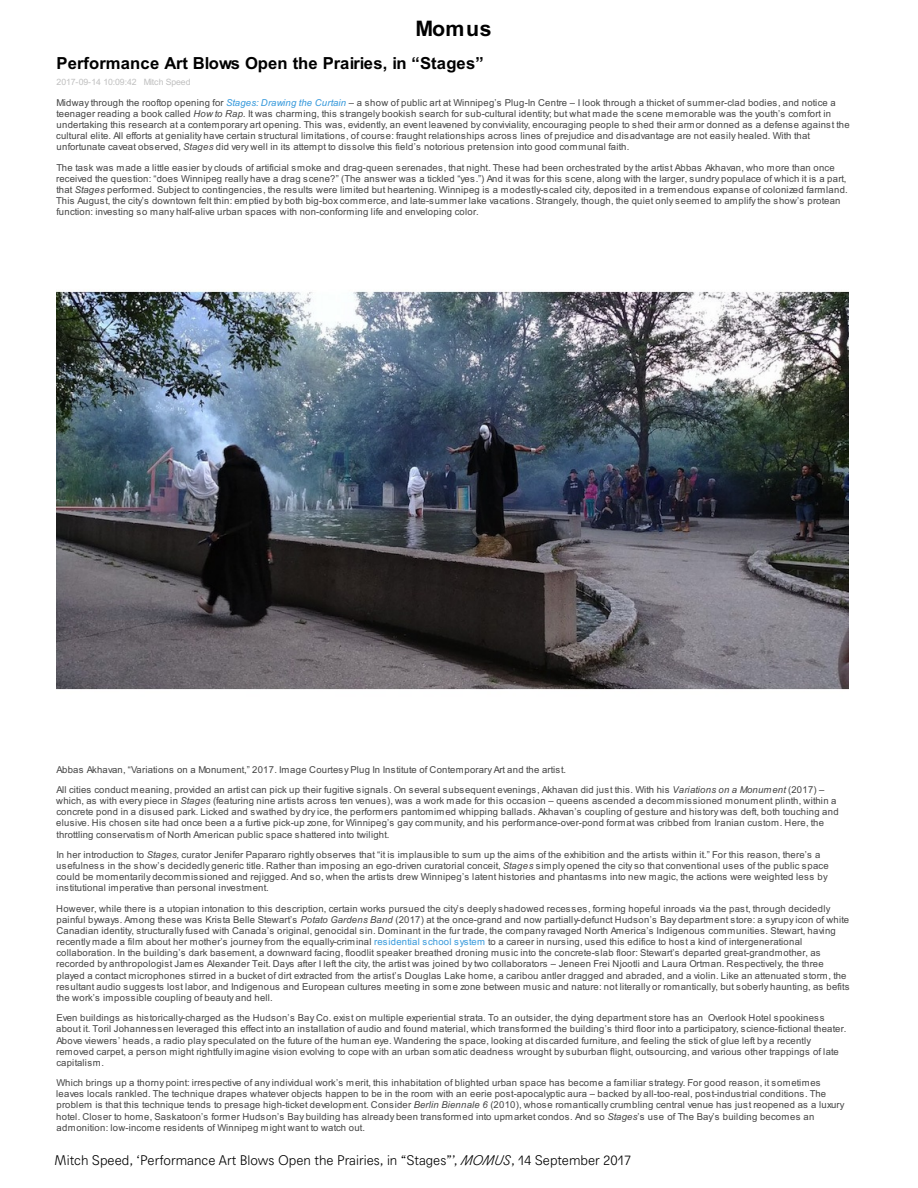
<style>
.page{position:relative;width:918px;height:1188px;background:#fff}
.page>*{position:absolute;margin:0;border:0;box-sizing:border-box;transform-origin:0 0}
.t1{font:700 21.45px "Arial";letter-spacing:.02em;color:#000}
.t2{font:700 16.65px "Arial";color:#000}
.t3{font:300 13.5px "Agipo";color:#000}
.t4{font:9.45px/11.1px "Arial";letter-spacing:.025em;color:#444}
.t5{font:8.7px "Arial";letter-spacing:-.01em;color:#c0c0c0}
.s1{font-style:italic;color:#3498db}
.s2{font-style:italic}
.s3{color:#3498db}
</style>
<div class="page">
<img style="left:57px;top:291px;width:792px;height:399px">
<h1 class="t1" style="left:416px;top:20px;width:78px">Momus</h1>
<h2 class="t2" style="left:57px;top:57px;width:429px">Performance Art Blows Open the Prairies, in “Stages”</h2>
<p class="t5" style="left:57px;top:79px;width:135px">2017-09-14 10:09:42 Mitch Speed</p>
<p class="t4" style="left:56px;top:98px;width:795px">Midway through the rooftop opening for <span class="s1">Stages: Drawing the Curtain</span> <span class="s2">–</span> a show of public art at Winnipeg’s Plug-In Centre – I look through a thicket of summer-clad bodies, and notice a teenager reading a book called <span class="s2">How to Rap.</span> It was charming, this strangely bookish search for sub-cultural identity; but what made the scene memorable was the youth’s comfort in undertaking this research at a contemporary art opening. This was, evidently, an event leavened by conviviality, encouraging people to shed their armor donned as a defense against the cultural elite. All efforts at geniality have certain structural limitations, of course: fraught relationships across lines of prejudice and disadvantage are not easily healed. With that unfortunate caveat observed, <span class="s2">Stages</span> did very well in its attempt to dissolve this field’s notorious pretension into good communal faith.</p>
<p class="t4" style="left:56px;top:163px;width:793px">The task was made a little easier by clouds of artificial smoke and drag-queen serenades, that night. These had been orchestrated by the artist Abbas Akhavan, who more than once received the question: “does Winnipeg really have a drag scene?” (The answer was a tickled “yes.”) And it was for this scene, along with the larger, sundry populace of which it is a part, that <span class="s2">Stages</span> performed. Subject to contingencies, the results were limited but heartening. Winnipeg is a modestly-scaled city, deposited in a tremendous expanse of colonized farmland.<br>This August, the city’s downtown felt thin: emptied by both big-box commerce, and late-summer lake vacations. Strangely, though, the quiet only seemed to amplify the show’s protean function: investing so many half-alive urban spaces with non-conforming life and enveloping color.</p>
<p class="t4" style="left:56px;top:760px;width:769px;line-height:20.5px">Abbas Akhavan, “Variations on a Monument,” 2017. Image Courtesy Plug In Institute of Contemporary Art and the artist.<br>All cities conduct meaning, provided an artist can pick up their fugitive signals. On several subsequent evenings, Akhavan did just this. With his <span class="s2">Variations on a Monument</span> (2017) –</p>
<p class="t4" style="left:56px;top:796px;width:784px">which, as with every piece in <span class="s2">Stages</span> (featuring nine artists across ten venues), was a work made for this occasion – queens ascended a decommissioned monument plinth, within a concrete pond in a disused park. Licked and swathed by dry ice, the performers pantomimed whipping ballads. Akhavan’s coupling of gesture and history was deft, both touching and elusive. His chosen site had once been a a furtive pick-up zone, for Winnipeg’s gay community, and his performance-over-pond format was cribbed from Iranian custom. Here, the throttling conservatism of North American public space shattered into twilight.</p>
<p class="t4" style="left:56px;top:850px;width:774px">In her introduction to <span class="s2">Stages,</span> curator Jenifer Papararo rightly observes that “it is implausible to sum up the aims of the exhibition and the artists within it.” For this reason, there’s a usefulness in the show’s decidedly generic title. Rather than imposing an ego-driven curatorial conceit, <span class="s2">Stages</span> simply opened the city so that conventional uses of the public space could be momentarily decommissioned and rejigged. And so, when the artists drew Winnipeg’s latent histories and phantasms into new magic, the actions were weighted less by institutional imperative than personal investment.</p>
<p class="t4" style="left:56px;top:904px;width:795px">However, while there is a utopian intonation to this description, certain works pursued the city’s deeply shadowed recesses, forming hopeful inroads via the past, through decidedly painful byways. Among these was Krista Belle Stewart’s <span class="s2">Potato Gardens Band</span> (2017) at the once-grand and now partially-defunct Hudson’s Bay department store: a syrupy icon of white Canadian identity, structurally fused with Canada’s original, genocidal sin. Dominant in the fur trade, the company ravaged North America’s Indigenous communities. Stewart, having recently made a film about her mother’s journey from the equally-criminal <span class="s3">residential school system</span> to a career in nursing, used this edifice to host a kind of intergenerational collaboration. In the building’s dark basement, a downward facing, floodlit speaker breathed droning music into the concrete-slab floor: Stewart’s departed great-grandmother, as recorded by anthropologist James Alexander Teit. Days after I left the city, the artist was joined by two collaborators – Jeneen Frei Njootli and Laura Ortman. Respectively, the three played a contact microphones stirred in a bucket of dirt extracted from the artist’s Douglas Lake home, a caribou antler dragged and abraded, and a violin. Like an attenuated storm, the resultant audio suggests lost labor, and Indigenous and European cultures meeting in some zone between music and nature: not literally or romantically, but soberly haunting, as befits the work’s impossible coupling of beauty and hell.</p>
<p class="t4" style="left:56px;top:1013px;width:792px">Even buildings as historically-charged as the Hudson’s Bay Co. exist on multiple experiential strata. To an outsider, the dying department store has an Overlook Hotel spookiness about it. Toril Johannessen leveraged this effect into an installation of audio and found material, which transformed the building’s third floor into a participatory, science-fictional theater.<br>Above viewers’ heads, a radio play speculated on the future of the human eye. Wandering the space, looking at discarded furniture, and feeling the stick of glue left by a recently removed carpet, a person might rightfully imagine vision evolving to cope with an urban somatic deadness wrought by suburban flight, outsourcing, and various other trappings of late capitalism.</p>
<p class="t4" style="left:56px;top:1078px;width:790px">Which brings up a thorny point: irrespective of any individual work’s merit, this inhabitation of blighted urban space has become a familiar strategy. For good reason, it sometimes leaves locals rankled. The technique drapes whatever objects happen to be in the room with an eerie post-apocalyptic aura – backed by all-too-real, post-industrial conditions. The problem is that this technique tends to presage high-ticket development. Consider <span class="s2">Berlin Biennale 6</span> (2010), whose romantically crumbling central venue has just reopened as a luxury hotel. Closer to home, Saskatoon’s former Hudson’s Bay building has already been transformed into upmarket condos. And so <span class="s2">Stages</span>’s use of The Bay’s building becomes an admonition: low-income residents of Winnipeg might want to watch out.</p>
<h3 class="t3" style="left:54px;top:1150px;width:579px">Mitch Speed, ‘Performance Art Blows Open the Prairies, in “Stages”’, <span class="s2">MOMUS</span>, 14 September 2017</h3>
</div>
